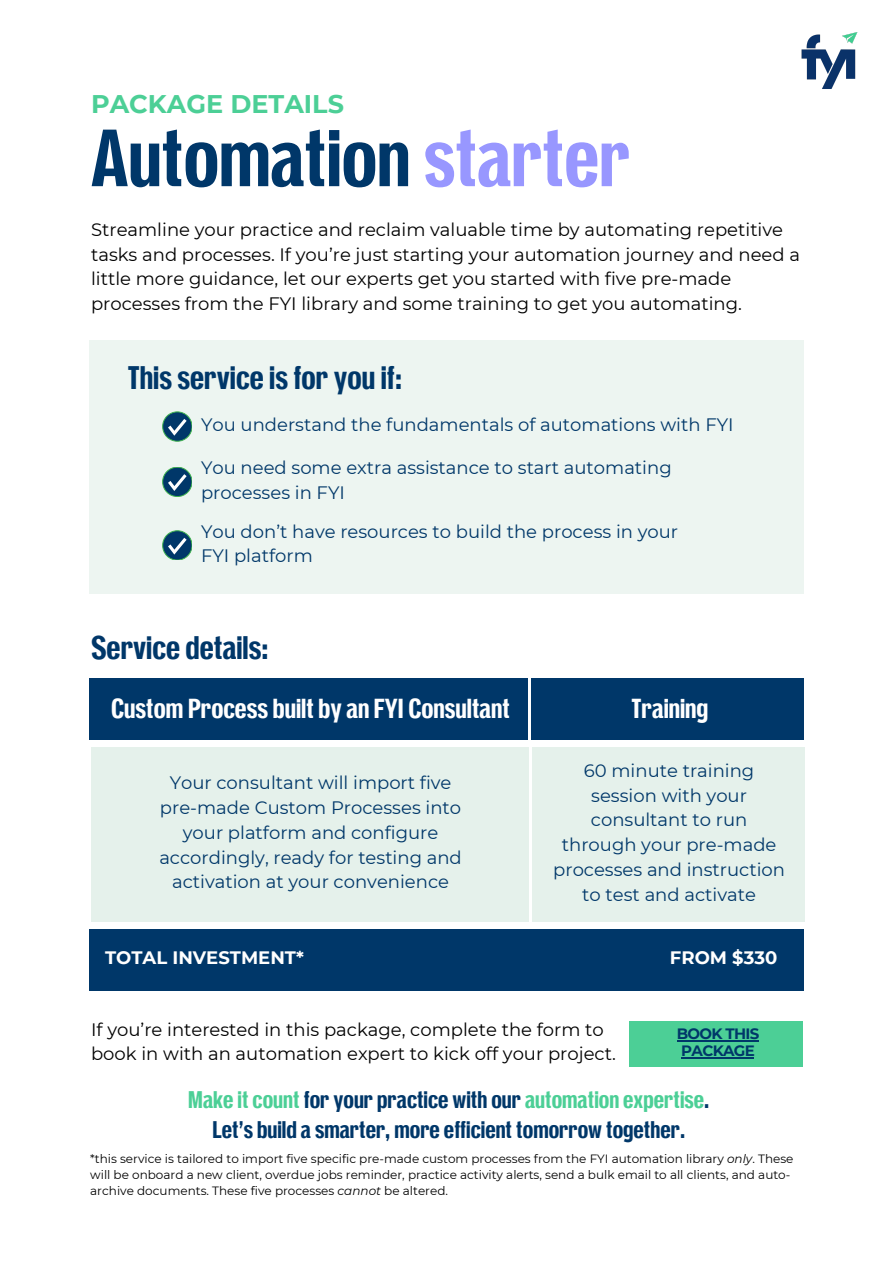
<style>
.page{position:relative;width:894px;height:1264px;background:#fff}
.page>*{position:absolute;margin:0;border:0;box-sizing:border-box;transform-origin:0 0}
.t1{font:700 70.5px "Pennypacker Compressed";color:#003769}
.t2{font:700 28.5px "Pennypacker Compressed";color:#003769}
.t3{font:700 25.5px "Montserrat";color:#4ccf96}
.t4{font:700 24px "Pennypacker Compressed";color:#fff}
.t5{font:700 21px/29.2px "Pennypacker Compressed";color:#003769;text-align:center}
.t6{font:18px/24.8px "Montserrat";color:#003769;text-align:center}
.t7{font:18px/24.8px "Montserrat";color:#000}
.t8{font:700 18px "Montserrat";color:#fff}
.t9{font:700 15px/16.8px "Montserrat";letter-spacing:-.045em;color:#003769}
.t10{font:12px/16px "Montserrat";color:#000}
.s1{color:#9897ff}
.s2{color:#4ccf96}
.s3{font-style:italic}
</style>
<div class="page">
<div style="left:89px;top:340px;width:714px;height:253px;background:#edf5f1"></div>
<div style="left:163px;top:412px;width:29px;height:29px;background:#003769;border-radius:50%"></div>
<div style="left:162px;top:412px;width:30px;height:29px;border:1px solid #3fb24f;border-radius:50%"></div>
<svg style="left:168px;top:419px;width:18px;height:16px"></svg>
<div style="left:163px;top:467px;width:29px;height:29px;background:#003769;border-radius:50%"></div>
<div style="left:162px;top:467px;width:30px;height:29px;border:1px solid #3fb24f;border-radius:50%"></div>
<svg style="left:168px;top:474px;width:18px;height:17px"></svg>
<div style="left:163px;top:530px;width:29px;height:30px;background:#003769;border-radius:50%"></div>
<div style="left:162px;top:530px;width:30px;height:30px;border:1px solid #3fb24f;border-radius:50%"></div>
<svg style="left:168px;top:537px;width:18px;height:17px"></svg>
<div style="left:89px;top:678px;width:439px;height:61px;background:#003769"></div>
<div style="left:531px;top:678px;width:273px;height:61px;background:#003769"></div>
<div style="left:91px;top:747px;width:437px;height:174px;background:#e5f1eb"></div>
<div style="left:531px;top:747px;width:273px;height:174px;background:#e5f1eb"></div>
<div style="left:89px;top:928px;width:714px;height:62px;background:#003769"></div>
<div style="left:629px;top:1020px;width:174px;height:46px;background:#4ccf96"></div>
<hr style="left:676px;top:1040px;width:82px;height:1px;background:#003769">
<hr style="left:681px;top:1057px;width:72px;height:1px;background:#003769">
<img style="left:801px;top:32px;width:56px;height:57px">
<h1 class="t3" style="left:91px;top:88px;width:254px">PACKAGE DETAILS</h1>
<h3 class="t1" style="left:91px;top:117px;width:540px">Automation <span class="s1">starter</span></h3>
<p class="t7" style="left:91px;top:217px;width:710px">Streamline your practice and reclaim valuable time by automating repetitive tasks and processes. If you’re just starting your automation journey and need a little more guidance, let our experts get you started with five pre-made processes from the FYI library and some training to get you automating.</p>
<p class="t2" style="left:128px;top:361px;width:275px">This service is for you if:</p>
<p class="t6" style="left:201px;top:412px;width:534px">You understand the fundamentals of automations with FYI</p>
<p class="t6" style="left:201px;top:455px;width:472px;text-align:left">You need some extra assistance to start automating processes in FYI</p>
<p class="t6" style="left:201px;top:518px;width:478px">You don’t have resources to build the process in your</p>
<p class="t6" style="left:201px;top:543px;width:113px">FYI platform</p>
<p class="t2" style="left:91px;top:631px;width:179px">Service details:</p>
<p class="t4" style="left:111px;top:694px;width:400px">Custom Process built by an FYI Consultant</p>
<p class="t4" style="left:631px;top:694px;width:78px">Training</p>
<h2 class="t6" style="left:159px;top:770px;width:304px">Your consultant will import five pre-made Custom Processes into your platform and configure accordingly, ready for testing and activation at your convenience</h2>
<h4 class="t6" style="left:553px;top:758px;width:233px">60 minute training session with your consultant to run through your pre-made processes and instruction to test and activate</h4>
<h4 class="t8" style="left:105px;top:946px;width:200px">TOTAL INVESTMENT*</h4>
<p class="t8" style="left:669px;top:946px;width:109px">FROM $330</p>
<h2 class="t7" style="left:91px;top:1016px;width:526px">If you’re interested in this package, complete the form to book in with an automation expert to kick off your project.</h2>
<h6 class="t9" style="left:676px;top:1025px;width:84px">BOOK THIS<br>PACKAGE</h6>
<p class="t5" style="left:188px;top:1085px;width:522px"><span class="s2">Make it count</span> for your practice with our <span class="s2">automation expertise</span>.<br>Let's build a smarter, more efficient tomorrow together.</p>
<h6 class="t10" style="left:90px;top:1151px;width:704px">*this service is tailored to import five specific pre-made custom processes from the FYI automation library <span class="s3">only</span>. These will be onboard a new client, overdue jobs reminder, practice activity alerts, send a bulk email to all clients, and auto&shy;archive documents. These five processes <span class="s3">cannot</span> be altered.</h6>
</div>
